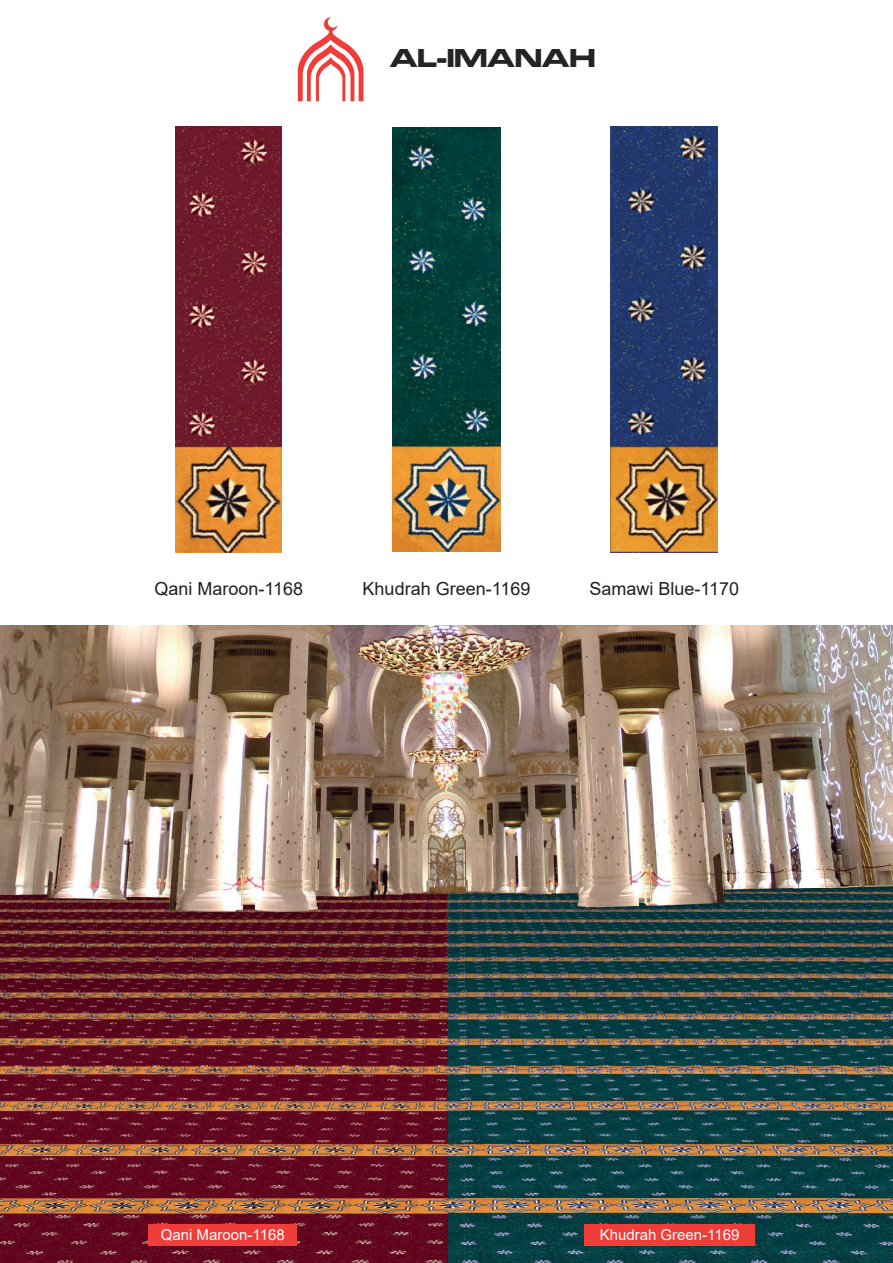
<style>
.page{position:relative;width:893px;height:1263px;background:#fff}
.page>*{position:absolute;margin:0;border:0;box-sizing:border-box;transform-origin:0 0}
.t1{font:27px "SBF E028";color:#222426}
.t2{font:18px "Arial";color:#231f20}
.t3{font:15px "Arial";color:#fff}
</style>
<div class="page">
<img style="left:0;top:625px;width:893px;height:638px">
<div style="left:148px;top:1224px;width:149px;height:21px;background:#ef3e3a"></div>
<div style="left:585px;top:1224px;width:170px;height:21px;background:#ef3e3a"></div>
<svg style="left:298px;top:17px;width:65px;height:84px"></svg>
<img style="left:176px;top:127px;width:106px;height:425px">
<img style="left:611px;top:127px;width:106px;height:425px">
<img style="left:393px;top:127px;width:107px;height:425px">
<h1 class="t1" style="left:390px;top:42px;width:207px">AL-IMANAH</h1>
<p class="t2" style="left:154px;top:576px;width:150px">Qani Maroon-1168</p>
<p class="t2" style="left:363px;top:576px;width:169px">Khudrah Green-1169</p>
<p class="t2" style="left:589px;top:576px;width:151px">Samawi Blue-1170</p>
<p class="t3" style="left:161px;top:1225px;width:125px">Qani Maroon-1168</p>
<p class="t3" style="left:600px;top:1225px;width:141px">Khudrah Green-1169</p>
</div>
